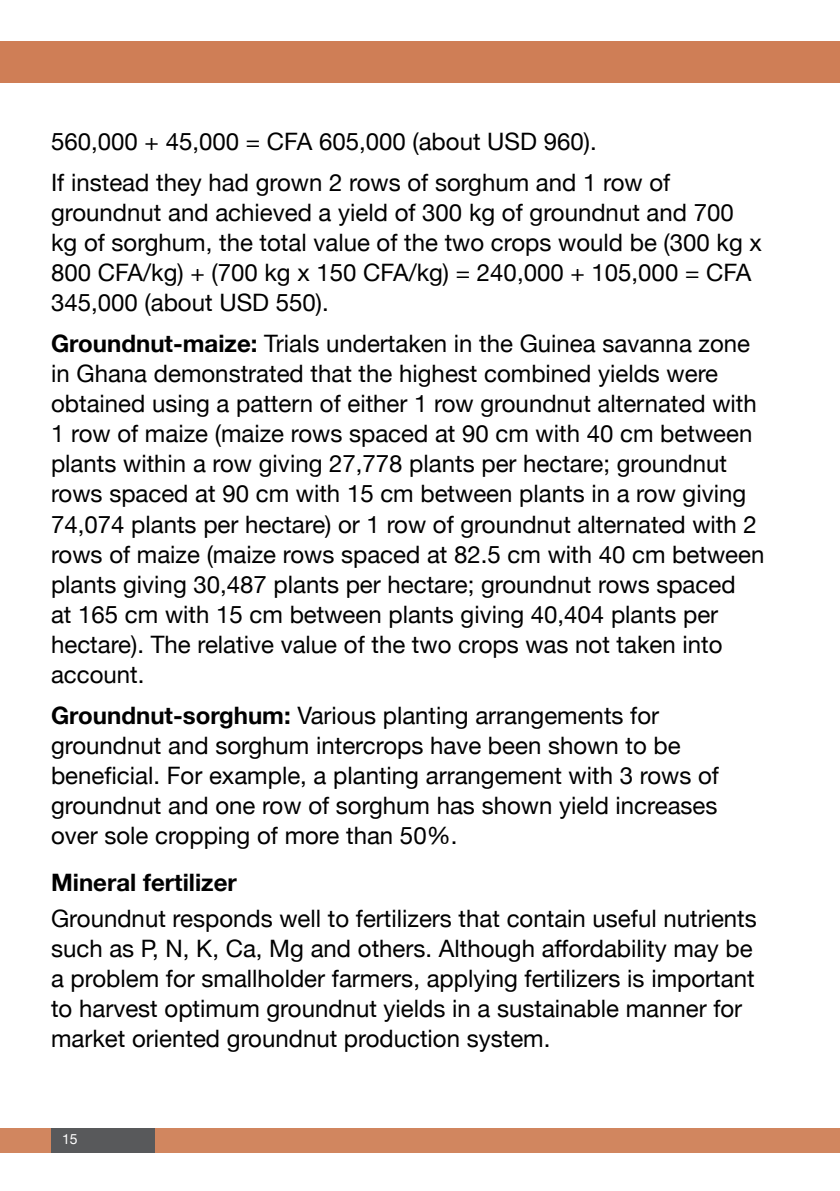
<style>
.page{position:relative;width:840px;height:1191px;background:#fff}
.page>*{position:absolute;margin:0;border:0;box-sizing:border-box;transform-origin:0 0}
.t1{font:24px/30px "Helvetica Neue";color:#000}
.t2{font:700 24px "Helvetica Neue";color:#000}
.t3{font:14px "Helvetica Neue";color:#fff}
.s1{font-weight:700}
</style>
<div class="page">
<div style="left:0;top:1128px;width:839px;height:24px;background:#d1865f"></div>
<div style="left:0;top:41px;width:839px;height:42px;background:#cf7e56"></div>
<div style="left:51px;top:1128px;width:103px;height:24px;background:#58595b"></div>
<p class="t1" style="left:51px;top:122px;width:620px;line-height:41.4px">560,000 + 45,000 = CFA 605,000 (about USD 960).<br>If instead they had grown 2 rows of sorghum and 1 row of</p>
<p class="t1" style="left:51px;top:199px;width:712px">groundnut and achieved a yield of 300 kg of groundnut and 700 kg of sorghum, the total value of the two crops would be (300 kg x 800 CFA/kg) + (700 kg x 150 CFA/kg) = 240,000 + 105,000 = CFA 345,000 (about USD 550).</p>
<p class="t1" style="left:51px;top:330px;width:714px"><span class="s1">Groundnut-maize:</span> Trials undertaken in the Guinea savanna zone in Ghana demonstrated that the highest combined yields were obtained using a pattern of either 1 row groundnut alternated with 1 row of maize (maize rows spaced at 90 cm with 40 cm between plants within a row giving 27,778 plants per hectare; groundnut rows spaced at 90 cm with 15 cm between plants in a row giving 74,074 plants per hectare) or 1 row of groundnut alternated with 2 rows of maize (maize rows spaced at 82.5 cm with 40 cm between plants giving 30,487 plants per hectare; groundnut rows spaced<br>at 165 cm with 15 cm between plants giving 40,404 plants per hectare). The relative value of the two crops was not taken into account.</p>
<p class="t1" style="left:51px;top:701px;width:669px"><span class="s1">Groundnut-sorghum:</span> Various planting arrangements for groundnut and sorghum intercrops have been shown to be beneficial. For example, a planting arrangement with 3 rows of groundnut and one row of sorghum has shown yield increases over sole cropping of more than 50%.</p>
<p class="t2" style="left:51px;top:863px;width:187px">Mineral fertilizer</p>
<p class="t1" style="left:51px;top:904px;width:706px">Groundnut responds well to fertilizers that contain useful nutrients such as P, N, K, Ca, Mg and others. Although affordability may be a problem for smallholder farmers, applying fertilizers is important to harvest optimum groundnut yields in a sustainable manner for market oriented groundnut production system.</p>
<p class="t3" style="left:62px;top:1129px;width:17px">15</p>
</div>
